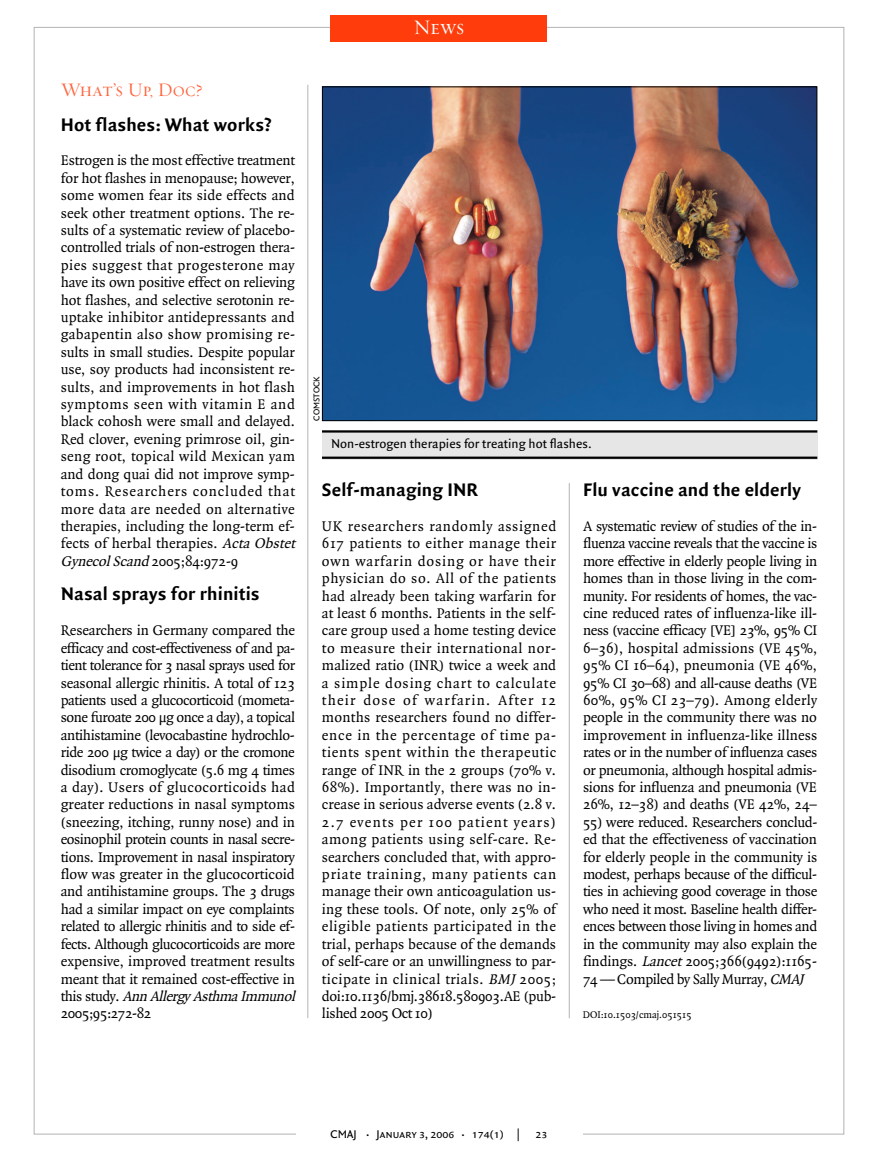
<style>
.page{position:relative;width:878px;height:1175px;background:#fff}
.page>*{position:absolute;margin:0;border:0;box-sizing:border-box;transform-origin:0 0}
.t1{font:21px "Requiem Display HTF Small Caps";color:#fff}
.t2{font:700 19.5px "Quadraat Sans";letter-spacing:.005em;color:#000}
.t3{font:19.5px "Requiem Display HTF Small Caps";letter-spacing:-.015em;color:#ff643c}
.t4{font:15px/17.4px "Quadraat";letter-spacing:-.01em;color:#000;text-align:justify}
.t5{font:13.5px "Quadraat Sans";color:#000}
.t6{font:12px "Quadraat Sans Caps";color:#000}
.t7{font:10.5px "Quadraat";color:#000}
.t8{font:9px "Quadraat Sans";color:#000}
.s1{font-style:italic}
.s2{font-size:9px}
</style>
<div class="page">
<hr style="left:569px;top:483px;width:1px;height:535px;background:#b3b3b3">
<hr style="left:307px;top:85px;width:1px;height:933px;background:#b3b3b3">
<div style="left:331px;top:15px;width:216px;height:26px;background:#ff3d0c"></div>
<img style="left:324px;top:88px;width:491px;height:331px">
<div style="left:322px;top:430px;width:495px;height:29px;background:#e6e6e6"></div>
<hr style="left:322px;top:430px;width:495px;height:2px;background:#000">
<hr style="left:322px;top:456px;width:495px;height:3px;background:#000">
<h1 class="t1" style="left:413px;top:15px;width:52px">News</h1>
<h2 class="t3" style="left:61px;top:78px;width:143px">What’s Up, Doc?</h2>
<h2 class="t2" style="left:61px;top:114px;width:212px">Hot flashes: What works?</h2>
<p class="t4" style="left:61px;top:152px;width:239px;text-align:left">Estrogen is the most effective treatment for hot flashes in menopause; however, some women fear its side effects and seek other treatment options. The re&shy;sults of a systematic review of placebo&shy;controlled trials of non-estrogen thera&shy;pies suggest that progesterone may have its own positive effect on relieving hot flashes, and selective serotonin re&shy;uptake inhibitor antidepressants and gabapentin also show promising re&shy;sults in small studies. Despite popular use, soy products had inconsistent re&shy;sults, and improvements in hot flash symptoms seen with vitamin E and black cohosh were small and delayed.<br>Red clover, evening primrose oil, gin&shy;seng root, topical wild Mexican yam and dong quai did not improve symp&shy;toms. Researchers concluded that more data are needed on alternative therapies, including the long-term ef&shy;fects of herbal therapies. <span class="s1">Acta Obstet GynecolScand</span>2005;84:972-9</p>
<h2 class="t2" style="left:61px;top:583px;width:200px">Nasal sprays for rhinitis</h2>
<p class="t4" style="left:61px;top:622px;width:239px;text-align:left">Researchers in Germany compared the efficacy and cost-effectiveness of and pa&shy;tient tolerance for 3 nasal sprays used for seasonal allergic rhinitis. A total of 123 patients used a glucocorticoid (mometa&shy;sone furoate 200 µg once a day), a topical antihistamine (levocabastine hydrochlo&shy;ride 200 µg twice a day) or the cromone disodium cromoglycate (5.6 mg 4 times a day). Users of glucocorticoids had greater reductions in nasal symptoms (sneezing, itching, runny nose) and in eosinophil protein counts in nasal secre&shy;tions. Improvement in nasal inspiratory flow was greater in the glucocorticoid and antihistamine groups. The 3 drugs had a similar impact on eye complaints related to allergic rhinitis and to side ef&shy;fects. Although glucocorticoids are more expensive, improved treatment results meant that it remained cost-effective in t h i s s t u d y . <span class="s1">Ann Allergy AsthmaImmunol </span>2005;95:272-82</p>
<p class="t8" style="left:312px;top:421px;width:46px;rotate:-90deg">COMSTOCK</p>
<p class="t5" style="left:331px;top:437px;width:262px">Non-estrogen therapies for treating hot flashes.</p>
<h2 class="t2" style="left:322px;top:479px;width:158px">Self-managing INR</h2>
<p class="t4" style="left:322px;top:518px;width:236px">UK researchers randomly assigned 617 patients to either manage their own warfarin dosing or have their physician do so. All of the patients had already been taking warfarin for at least 6 months. Patients in the self&shy;care group used a home testing device to measure their international nor&shy;malized ratio (INR) twice a week and a simple dosing chart to calculate their dose of warfarin. After 12 months researchers found no differ&shy;ence in the percentage of time pa&shy;tients spent within the therapeutic range of INR in the 2 groups (70% v.<br>68%). Importantly, there was no in&shy;crease in serious adverse events (2.8 v.<br>2.7 events per 100 patient years) among patients using self-care. Re&shy;searchers concluded that, with appro&shy;priate training, many patients can manage their own anticoagulation us&shy;ing these tools. Of note, only 25% of eligible patients participated in the trial, perhaps because of the demands of self-care or an unwillingness to par&shy;ticipate in clinical trials. <span class="s1">BMJ</span> 2005; doi:10.1136/bmj.38618.580903.AE (pub&shy;lished 2005 Oct 10)</p>
<h2 class="t2" style="left:583px;top:479px;width:219px">Flu vaccine and the elderly</h2>
<p class="t4" style="left:583px;top:518px;width:236px">A systematic review of studies of the in&shy;fluenza vaccine reveals that the vaccine is more effective in elderly people living in homes than in those living in the com&shy;munity. For residents of homes, the vac&shy;cine reduced rates of influenza-like ill&shy;ness (vaccine efficacy [VE] 23%, 95% CI 6–36), hospital admissions (VE 45%, 95% CI 16–64), pneumonia (VE 46%, 95% CI 30–68) and all-cause deaths (VE 60%, 95% CI 23–79). Among elderly people in the community there was no improvement in influenza-like illness rates or in the number of influenza cases or pneumonia, although hospital admis&shy;sions for influenza and pneumonia (VE 26%, 12–38) and deaths (VE 42%, 24–</p>
<p class="t4" style="left:583px;top:813px;width:236px">55) were reduced. Researchers conclud&shy;ed that the effectiveness of vaccination for elderly people in the community is modest, perhaps because of the difficul&shy;ties in achieving good coverage in those who need it most. Baseline health differ&shy;ences between those living in homes and in the community may also explain the findings. <span class="s1">Lancet</span>2005;366(9492):1165- 74 — Compiled by Sally Murray, <span class="s1">CMAJ</span></p>
<p class="t7" style="left:583px;top:1010px;width:110px">DOI:10.1503/cmaj.051515</p>
<p class="t6" style="left:330px;top:1127px;width:218px">CMAJ <span class="s2">•</span> January 3, 2006 <span class="s2">•</span> 174(1) | 23</p>
</div>
